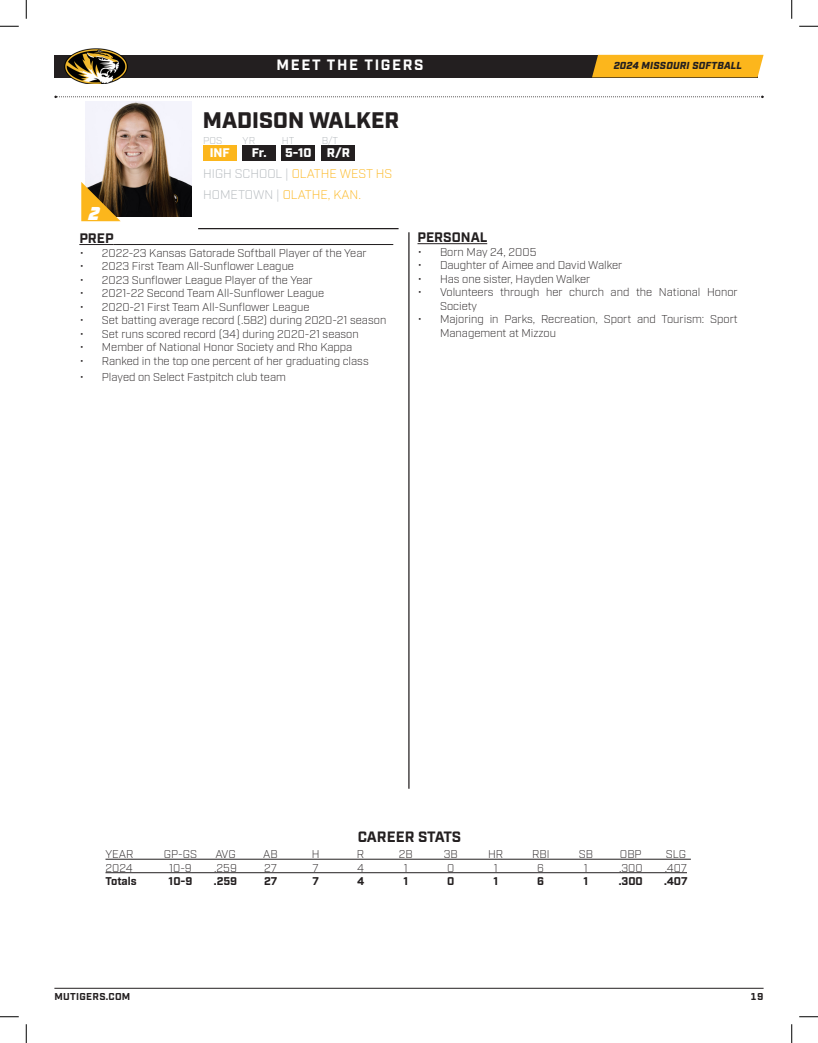
<style>
.page{position:relative;width:818px;height:1043px;background:#fff}
.page>*{position:absolute;margin:0;border:0;box-sizing:border-box;transform-origin:0 0}
.t1{font:900 22.5px "Industry";color:#231f20}
.t2{font:17.5px "Mizzou Nike Font";color:#fff}
.t3{font:700 15px "Industry";letter-spacing:.11em;color:#fff}
.t4{font:700 15px "Industry";letter-spacing:-.01em;color:#231f20}
.t5{font:700 13.75px "Industry";color:#231f20}
.t6{font:300 12.5px "Industry";color:#fcb61c}
.t7{font:900 12.5px "Industry";color:#fff}
.t8{font:300 11.25px/13.5px "Industry";color:#231f20}
.t9{font:700 11.25px "Industry";letter-spacing:-.005em;color:#231f20}
.t10{font:italic 900 10.12px "Industry";letter-spacing:.02em;color:#231f20}
.t11{font:700 10px "Industry";letter-spacing:.03em;color:#231f20}
.t12{font:300 10px "Industry";color:#b2b7bb}
.s1{color:#b2b7bb}
</style>
<div class="page">
<hr style="left:54px;top:987px;width:709px;height:1px;background:#231f20">
<svg style="left:54px;top:96px;width:709px;height:2px"></svg>
<div style="left:54px;top:55px;width:703px;height:22px;background:#231f20"></div>
<div style="left:592px;top:55px;width:171px;height:22px;background:#fcb61c"></div>
<img style="left:65px;top:48px;width:63px;height:36px">
<hr style="left:408px;top:232px;width:1px;height:556px;background:#231f20">
<hr style="left:79px;top:244px;width:35px;height:1px;background:#231f20">
<hr style="left:114px;top:244px;width:279px;height:1px;background:#231f20">
<hr style="left:105px;top:859px;width:585px;height:1px;background:#231f20">
<hr style="left:105px;top:872px;width:582px;height:1px;background:#231f20">
<hr style="left:417px;top:243px;width:70px;height:1px;background:#231f20">
<img style="left:85px;top:101px;width:107px;height:115px">
<hr style="left:198px;top:228px;width:200px;height:1px;background:#231f20">
<svg style="left:81px;top:182px;width:40px;height:39px;background:#a77c27"></svg>
<div style="left:203px;top:145px;width:33px;height:15px;background:#fcb61c"></div>
<div style="left:242px;top:145px;width:34px;height:15px;background:#231f20"></div>
<div style="left:282px;top:145px;width:33px;height:15px;background:#231f20"></div>
<div style="left:322px;top:145px;width:33px;height:15px;background:#231f20"></div>
<svg style="left:0;top:25px;width:19px;height:2px"></svg>
<svg style="left:799px;top:25px;width:18px;height:2px"></svg>
<svg style="left:0;top:1016px;width:19px;height:1px"></svg>
<svg style="left:799px;top:1016px;width:18px;height:1px"></svg>
<svg style="left:25px;top:0;width:2px;height:19px"></svg>
<svg style="left:25px;top:1024px;width:2px;height:18px"></svg>
<svg style="left:791px;top:0;width:1px;height:19px"></svg>
<svg style="left:791px;top:1024px;width:1px;height:18px"></svg>
<p class="t2" style="left:87px;top:205px;width:15px">2</p>
<p class="t3" style="left:276px;top:56px;width:149px">MEET THE TIGERS</p>
<p class="t1" style="left:203px;top:107px;width:198px">MADISON WALKER</p>
<p class="t12" style="left:322px;top:134px;width:18px">B/T</p>
<p class="t7" style="left:327px;top:145px;width:24px">R/R</p>
<p class="t12" style="left:203px;top:134px;width:21px">POS</p>
<p class="t7" style="left:210px;top:145px;width:22px">INF</p>
<p class="t12" style="left:282px;top:134px;width:14px">HT</p>
<p class="t7" style="left:285px;top:145px;width:28px">5-10</p>
<p class="t6" style="left:203px;top:166px;width:190px"><span class="s1">HIGH SCHOOL |</span> OLATHE WEST HS</p>
<p class="t6" style="left:203px;top:187px;width:159px"><span class="s1">HOMETOWN |</span> OLATHE, KAN.</p>
<p class="t12" style="left:242px;top:134px;width:14px">YR</p>
<p class="t7" style="left:252px;top:145px;width:16px">Fr.</p>
<p class="t10" style="left:613px;top:60px;width:130px">2024 MISSOURI SOFTBALL</p>
<p class="t8" style="left:79px;top:246px;width:289px">• 2022-23 Kansas Gatorade Softball Player of the Year</p>
<p class="t8" style="left:79px;top:259px;width:216px">• 2023 First Team All-Sunflower League</p>
<p class="t8" style="left:79px;top:273px;width:235px">• 2023 Sunflower League Player of the Year</p>
<p class="t8" style="left:79px;top:286px;width:246px">• 2021-22 Second Team All-Sunflower League</p>
<p class="t8" style="left:79px;top:300px;width:232px">• 2020-21 First Team All-Sunflower League</p>
<p class="t8" style="left:79px;top:313px;width:308px">• Set batting average record (.582) during 2020-21 season</p>
<p class="t8" style="left:79px;top:327px;width:281px">• Set runs scored record (34) during 2020-21 season</p>
<p class="t8" style="left:79px;top:340px;width:274px">• Member of National Honor Society and Rho Kappa</p>
<p class="t8" style="left:79px;top:354px;width:291px">• Ranked in the top one percent of her graduating class</p>
<p class="t8" style="left:79px;top:370px;width:208px">• Played on Select Fastpitch club team</p>
<p class="t5" style="left:417px;top:229px;width:71px">PERSONAL</p>
<p class="t8" style="left:417px;top:245px;width:120px">• Born May 24, 2005</p>
<p class="t8" style="left:417px;top:259px;width:206px">• Daughter of Aimee and David Walker</p>
<p class="t8" style="left:417px;top:272px;width:174px">• Has one sister, Hayden Walker</p>
<p class="t8" style="left:440px;top:286px;width:299px;text-indent:-22px">• Volunteers through her church and the National Honor<br>Society</p>
<p class="t8" style="left:440px;top:313px;width:299px;text-indent:-22px">• Majoring in Parks, Recreation, Sport and Tourism: Sport<br>Management at Mizzou</p>
<p class="t4" style="left:357px;top:827px;width:105px">CAREER STATS</p>
<p class="t8" style="left:105px;top:847px;width:30px">YEAR</p>
<p class="t8" style="left:164px;top:847px;width:35px">GP-GS</p>
<p class="t8" style="left:215px;top:847px;width:22px">AVG</p>
<p class="t8" style="left:263px;top:847px;width:16px">AB</p>
<p class="t8" style="left:312px;top:847px;width:9px">H</p>
<p class="t8" style="left:357px;top:847px;width:9px">R</p>
<p class="t8" style="left:398px;top:847px;width:15px">2B</p>
<p class="t8" style="left:443px;top:847px;width:16px">3B</p>
<p class="t8" style="left:488px;top:847px;width:17px">HR</p>
<p class="t8" style="left:532px;top:847px;width:19px">RBI</p>
<p class="t8" style="left:578px;top:847px;width:16px">SB</p>
<p class="t8" style="left:620px;top:847px;width:23px">OBP</p>
<p class="t8" style="left:665px;top:847px;width:22px">SLG</p>
<p class="t8" style="left:105px;top:861px;width:29px">2024</p>
<p class="t8" style="left:169px;top:861px;width:24px">10-9</p>
<p class="t8" style="left:214px;top:861px;width:24px">.259</p>
<p class="t8" style="left:264px;top:861px;width:14px">27</p>
<p class="t8" style="left:312px;top:861px;width:8px">7</p>
<p class="t8" style="left:357px;top:861px;width:8px">4</p>
<p class="t8" style="left:403px;top:861px;width:5px">1</p>
<p class="t8" style="left:447px;top:861px;width:9px">0</p>
<p class="t8" style="left:493px;top:861px;width:5px">1</p>
<p class="t8" style="left:537px;top:861px;width:8px">6</p>
<p class="t8" style="left:583px;top:861px;width:5px">1</p>
<p class="t8" style="left:619px;top:861px;width:25px">.300</p>
<p class="t8" style="left:664px;top:861px;width:24px">.407</p>
<p class="t9" style="left:105px;top:874px;width:33px">Totals</p>
<p class="t9" style="left:169px;top:874px;width:25px">10-9</p>
<p class="t9" style="left:214px;top:874px;width:25px">.259</p>
<p class="t9" style="left:264px;top:874px;width:15px">27</p>
<p class="t9" style="left:312px;top:874px;width:8px">7</p>
<p class="t9" style="left:357px;top:874px;width:9px">4</p>
<p class="t9" style="left:403px;top:874px;width:6px">1</p>
<p class="t9" style="left:447px;top:874px;width:9px">0</p>
<p class="t9" style="left:493px;top:874px;width:6px">1</p>
<p class="t9" style="left:537px;top:874px;width:8px">6</p>
<p class="t9" style="left:583px;top:874px;width:6px">1</p>
<p class="t9" style="left:618px;top:874px;width:25px">.300</p>
<p class="t9" style="left:664px;top:874px;width:25px">.407</p>
<p class="t11" style="left:54px;top:990px;width:78px">MUTIGERS.COM</p>
<p class="t11" style="left:750px;top:990px;width:15px">19</p>
</div>
